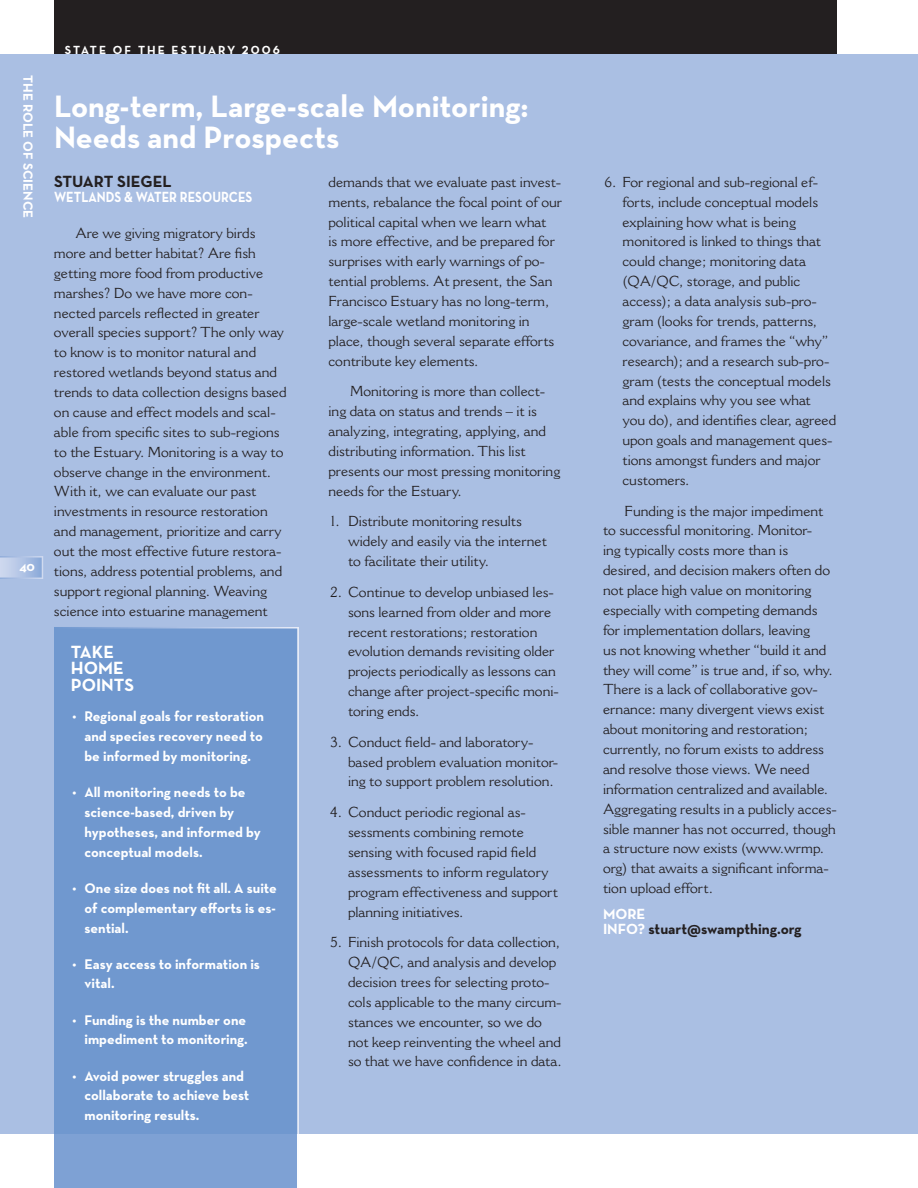
<style>
.page{position:relative;width:918px;height:1188px;background:#fff}
.page>*{position:absolute;margin:0;border:0;box-sizing:border-box;transform-origin:0 0}
.t1{font:700 31.5px/31.5px "Neutra Text";color:#fff}
.t2{font:700 18px/16.5px "Neutra Text";color:#fff}
.t3{font:700 16.5px "Neutra Text";color:#231f20}
.t4{font:700 15px/15px "Neutra Text";color:#231f20}
.t5{font:700 15px "Neutra Text";color:#fff;scale:.85 1}
.t6{font:14.25px/19.8px "Cantoria";color:#231f20}
.t7{font:700 14.25px/19.8px "Neutra Text";color:#fff}
.t8{font:700 13.5px "Neutra Text";color:#fff}
.t9{font:12px "Neutra Text Bold Alt";letter-spacing:.17em;color:#fff}
.s1{color:#fff}
</style>
<div class="page">
<div style="left:54px;top:0;width:783px;height:70px;background:#231f20"></div>
<div style="left:0;top:54px;width:918px;height:1080px;background:#aabfe3"></div>
<svg style="left:0;top:556px;width:43px;height:23px"></svg>
<div style="left:54px;top:1134px;width:243px;height:54px;background:#7ea1d4"></div>
<div style="left:54px;top:627px;width:245px;height:507px;background:#7098cf"></div>
<p class="t8" style="left:33px;top:75px;width:145px;rotate:90deg">THE ROLE OF SCIENCE</p>
<p class="t8" style="left:19px;top:561px;width:17px">40</p>
<p class="t9" style="left:65px;top:45px;width:217px">STATE OF THE ESTUARY 2006</p>
<h1 class="t1" style="left:54px;top:93px;width:476px">Long-term, Large-scale Monitoring:<br>Needs and Prospects</h1>
<p class="t3" style="left:54px;top:175px;width:119px">STUART SIEGEL</p>
<p class="t5" style="left:54px;top:191px;width:235px">WETLANDS &amp; WATER RESOURCES</p>
<p class="t6" style="left:54px;top:224px;width:234px;text-indent:22px">Are we giving migratory birds more and better habitat? Are fish getting more food from productive marshes? Do we have more con&shy;nected parcels reflected in greater overall species support? The only way to know is to monitor natural and restored wetlands beyond status and trends to data collection designs based on cause and effect models and scal&shy;able from specific sites to sub-regions to the Estuary. Monitoring is a way to observe change in the environment.<br>With it, we can evaluate our past investments in resource restoration and management, prioritize and carry out the most effective future restora&shy;tions, address potential problems, and support regional planning. Weaving science into estuarine management</p>
<p class="t2" style="left:71px;top:645px;width:65px">TAKE<br>HOME<br>POINTS</p>
<p class="t7" style="left:84px;top:708px;width:181px;text-align:justify;text-indent:-12px">• Regional goals for restoration and species recovery need to be informed by monitoring.</p>
<p class="t7" style="left:84px;top:784px;width:178px;text-indent:-12px">• All monitoring needs to be science-based, driven by hypotheses, and informed by conceptual models.</p>
<p class="t7" style="left:84px;top:879px;width:194px;text-align:justify;text-indent:-12px">• One size does not fit all. A suite of complementary efforts is es&shy;sential.</p>
<p class="t7" style="left:84px;top:955px;width:177px;text-indent:-12px">• Easy access to information is vital.</p>
<p class="t7" style="left:72px;top:1011px;width:177px;text-align:right">• Funding is the number one impediment to monitoring.</p>
<p class="t7" style="left:84px;top:1067px;width:166px;text-indent:-12px">• Avoid power struggles and collaborate to achieve best monitoring results.</p>
<p class="t6" style="left:329px;top:173px;width:235px">demands that we evaluate past invest&shy;ments, rebalance the focal point of our political capital when we learn what<br>is more effective, and be prepared for surprises with early warnings of po&shy;tential problems. At present, the San Francisco Estuary has no long-term, large-scale wetland monitoring in place, though several separate efforts contribute key elements.</p>
<p class="t6" style="left:329px;top:383px;width:233px;text-indent:22px">Monitoring is more than collect&shy;ing data on status and trends – it is analyzing, integrating, applying, and distributing information. This list presents our most pressing monitoring needs for the Estuary.</p>
<p class="t6" style="left:348px;top:513px;width:200px;text-indent:-18px">1. Distribute monitoring results widely and easily via the internet to facilitate their utility.</p>
<p class="t6" style="left:348px;top:583px;width:212px;text-indent:-18px">2. Continue to develop unbiased les&shy;sons learned from older and more recent restorations; restoration evolution demands revisiting older projects periodically as lessons can change after project-specific moni&shy;toring ends.</p>
<p class="t6" style="left:348px;top:733px;width:212px;text-indent:-18px">3. Conduct field- and laboratory&shy;based problem evaluation monitor&shy;ing to support problem resolution.</p>
<p class="t6" style="left:348px;top:803px;width:211px;text-indent:-18px">4. Conduct periodic regional as&shy;sessments combining remote sensing with focused rapid field assessments to inform regulatory program effectiveness and support planning initiatives.</p>
<p class="t6" style="left:348px;top:933px;width:215px;text-indent:-18px">5. Finish protocols for data collection, QA/QC, and analysis and develop decision trees for selecting proto&shy;cols applicable to the many circum&shy;stances we encounter, so we do not keep reinventing the wheel and so that we have confidence in data.</p>
<p class="t6" style="left:623px;top:173px;width:215px;text-indent:-18px">6. For regional and sub-regional ef&shy;forts, include conceptual models explaining how what is being monitored is linked to things that could change; monitoring data (QA/QC, storage, and public access); a data analysis sub-pro&shy;gram (looks for trends, patterns, covariance, and frames the “why” research); and a research sub-pro&shy;gram (tests the conceptual models and explains why you see what you do), and identifies clear, agreed upon goals and management ques&shy;tions amongst funders and major customers.</p>
<p class="t6" style="left:603px;top:502px;width:235px;text-indent:22px">Funding is the major impediment to successful monitoring. Monitor-<br>ing typically costs more than is desired, and decision makers often do not place high value on monitoring especially with competing demands for implementation dollars, leaving<br>us not knowing whether “build it and they will come” is true and, if so, why.<br>There is a lack of collaborative gov&shy;ernance: many divergent views exist about monitoring and restoration; currently, no forum exists to address and resolve those views. We need information centralized and available.<br>Aggregating results in a publicly acces&shy;sible manner has not occurred, though a structure now exists (www.wrmp. org) that awaits a significant informa&shy;tion upload effort.</p>
<p class="t4" style="left:603px;top:908px;width:200px"><span class="s1">MORE<br>INFO?</span> stuart@swampthing.org</p>
</div>
